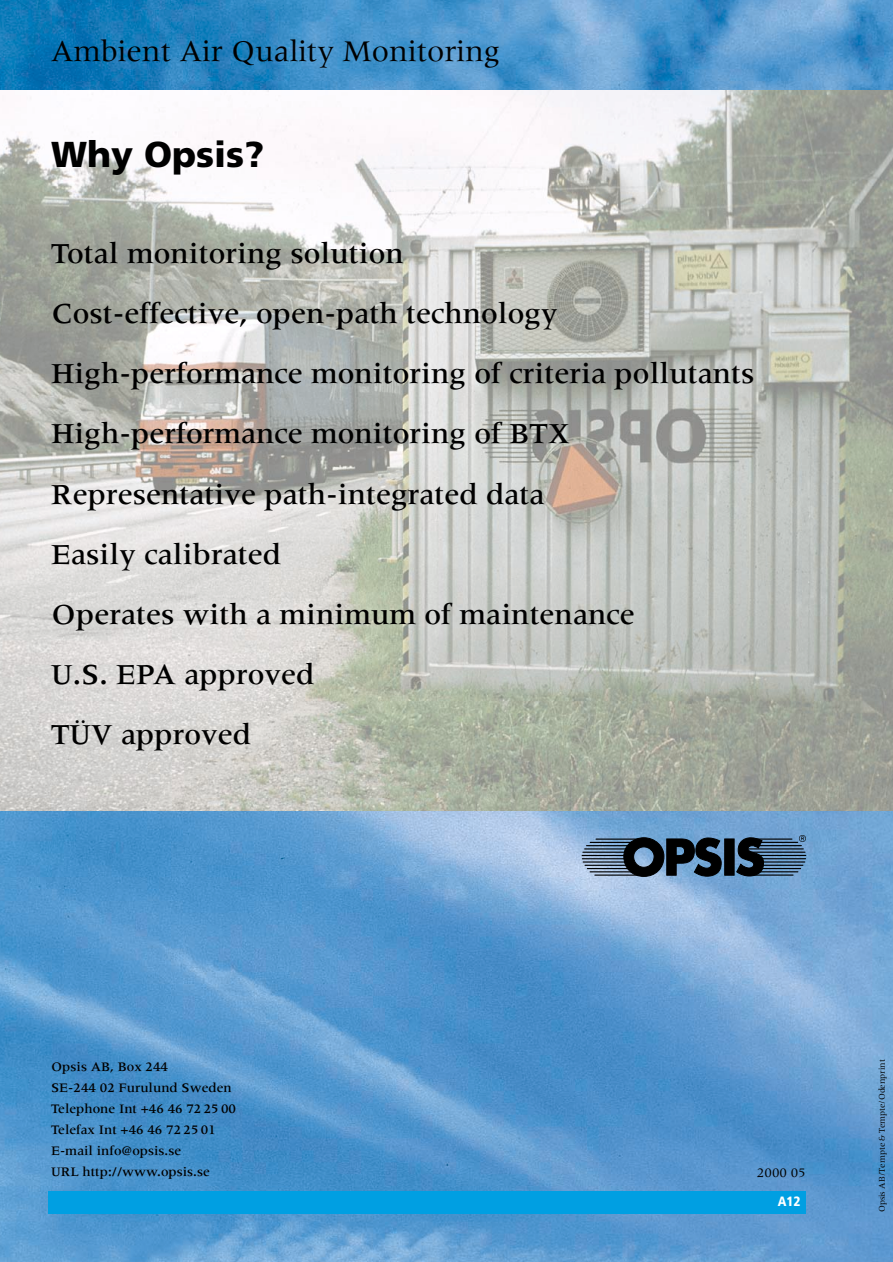
<style>
.page{position:relative;width:893px;height:1262px;background:#fff}
.page>*{position:absolute;margin:0;border:0;box-sizing:border-box;transform-origin:0 0}
.t1{font:900 36px "Frutiger";color:#000}
.t2{font:31.05px "Meridien";color:#000}
.t3{font:500 30px/60px "Meridien";color:#000}
.t4{font:500 13.5px/21px "Meridien";color:#000}
.t5{font:13.5px "Meridien";color:#000}
.t6{font:900 condensed 13.5px "Frutiger";color:#fff}
.t7{font:9px "Meridien";letter-spacing:-.005em;color:#000}
</style>
<div class="page">
<img style="left:0;top:0;width:892px;height:1262px">
<div style="left:48px;top:1191px;width:757px;height:22px;background:#009fe2"></div>
<hr style="left:596px;top:838px;width:45px;height:1px;background:#000">
<hr style="left:590px;top:841px;width:45px;height:2px;background:#000">
<hr style="left:586px;top:845px;width:47px;height:1px;background:#000">
<hr style="left:584px;top:848px;width:49px;height:1px;background:#000">
<hr style="left:583px;top:851px;width:50px;height:1px;background:#000">
<hr style="left:582px;top:855px;width:51px;height:1px;background:#000">
<hr style="left:582px;top:858px;width:50px;height:1px;background:#000">
<hr style="left:583px;top:861px;width:49px;height:1px;background:#000">
<hr style="left:585px;top:864px;width:47px;height:2px;background:#000">
<hr style="left:587px;top:868px;width:45px;height:1px;background:#000">
<hr style="left:590px;top:871px;width:44px;height:1px;background:#000">
<hr style="left:595px;top:874px;width:47px;height:1px;background:#000">
<hr style="left:747px;top:838px;width:44px;height:1px;background:#000">
<hr style="left:752px;top:841px;width:45px;height:2px;background:#000">
<hr style="left:754px;top:845px;width:47px;height:1px;background:#000">
<hr style="left:744px;top:848px;width:59px;height:1px;background:#000">
<hr style="left:748px;top:851px;width:57px;height:1px;background:#000">
<hr style="left:755px;top:855px;width:50px;height:1px;background:#000">
<hr style="left:755px;top:858px;width:50px;height:1px;background:#000">
<hr style="left:755px;top:861px;width:49px;height:1px;background:#000">
<hr style="left:755px;top:864px;width:47px;height:2px;background:#000">
<hr style="left:755px;top:868px;width:45px;height:1px;background:#000">
<hr style="left:753px;top:871px;width:44px;height:1px;background:#000">
<hr style="left:745px;top:874px;width:48px;height:1px;background:#000">
<svg style="left:623px;top:837px;width:99px;height:40px;background:#2e3f4f"></svg>
<div style="left:724px;top:838px;width:10px;height:37px;background:#000;border:1px solid #000"></div>
<svg style="left:735px;top:837px;width:29px;height:39px"></svg>
<svg style="left:798px;top:835px;width:8px;height:7px"></svg>
<img style="left:0;top:90px;width:892px;height:720px">
<p class="t2" style="left:51px;top:39px;width:450px">Ambient Air Quality Monitoring</p>
<p class="t1" style="left:51px;top:139px;width:215px">Why Opsis?</p>
<p class="t3" style="left:51px;top:226px;width:705px">Total monitoring solution<br>Cost-effective, open-path technology<br>High-performance monitoring of criteria pollutants<br>High-performance monitoring of BTX<br>Representative path-integrated data<br>Easily calibrated<br>Operates with a minimum of maintenance<br>U.S. EPA approved<br>TÜV approved</p>
<p class="t4" style="left:51px;top:1057px;width:186px">Opsis AB, Box 244<br>SE-244 02 Furulund Sweden<br>Telephone Int +46 46 72 25 00<br>Telefax Int +46 46 72 25 01<br>E-mail info@opsis.se<br>URL http://www.opsis.se</p>
<p class="t5" style="left:757px;top:1166px;width:50px">2000 05</p>
<p class="t6" style="left:777px;top:1195px;width:24px">A12</p>
<p class="t7" style="left:878px;top:1212px;width:154px;rotate:-90deg">Opsis AB/Tempte &amp; Tempte/Odenprint</p>
</div>
